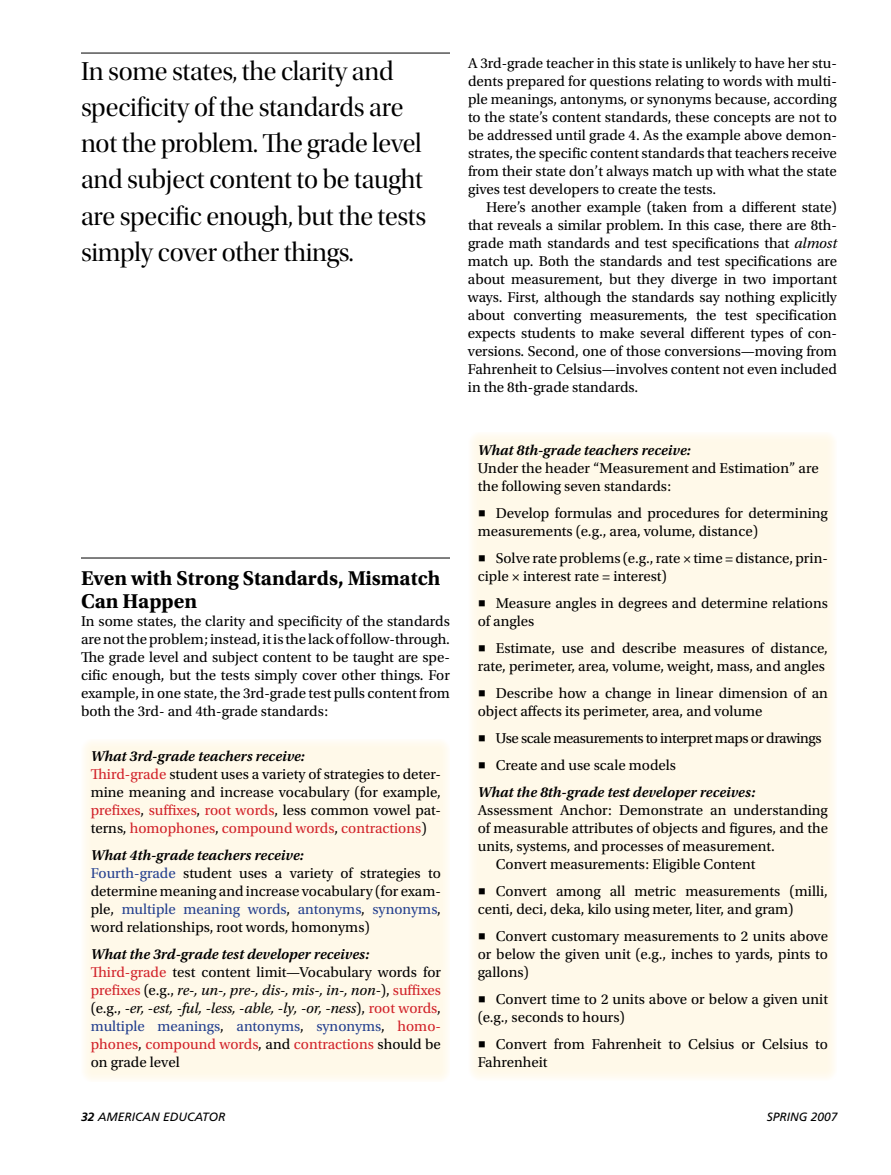
<style>
.page{position:relative;width:891px;height:1175px;background:#fff}
.page>*{position:absolute;margin:0;border:0;box-sizing:border-box;transform-origin:0 0}
.t1{font:27px/36px "Utopia Std Disp";letter-spacing:-.01em;color:#000}
.t2{font:700 21px/22.5px "Utopia Std";color:#000}
.t3{font:700 18px/27px "Utopia Std";color:#000}
.t4{font:15px/18px "Utopia Std";color:#000}
.t5{font:15px/27px "Utopia Std";letter-spacing:-.03em;color:#000}
.t6{font:italic 600 15px "Utopia Std";color:#000}
.t7{font:italic 12px "Frutiger LT Std";color:#000}
.s1{font-style:italic}
.s2{font-weight:600;font-style:italic}
.s3{color:#d2232a}
.s4{color:#24408f}
.s5{font-weight:700}
</style>
<div class="page">
<hr style="left:81px;top:53px;width:369px;height:1px;background:#000">
<hr style="left:81px;top:557px;width:369px;height:1px;background:#000">
<div style="left:469px;top:432px;width:368px;height:648px;background:#fff9e9"></div>
<div style="left:82px;top:739px;width:368px;height:343px;background:#fff9e9"></div>
<h1 class="t1" style="left:81px;top:54px;width:347px">In some states, the clarity and specificity of the standards are not the problem. The grade level and subject content to be taught are specific enough, but the tests simply cover other things.</h1>
<p class="t4" style="left:468px;top:54px;width:371px;text-align:justify">A 3rd-grade teacher in this state is unlikely to have her stu&shy;dents prepared for questions relating to words with multi&shy;ple meanings, antonyms, or synonyms because, according to the state’s content standards, these concepts are not to be addressed until grade 4. As the example above demon&shy;strates, the specific content standards that teachers receive from their state don’t always match up with what the state gives test developers to create the tests.</p>
<p class="t4" style="left:468px;top:198px;width:371px;text-align:justify;text-indent:18px">Here’s another example (taken from a different state) that reveals a similar problem. In this case, there are 8th&shy;grade math standards and test specifications that <span class="s1">almost </span>match up. Both the standards and test specifications are about measurement, but they diverge in two important ways. First, although the standards say nothing explicitly about converting measurements, the test specification expects students to make several different types of con&shy;versions. Second, one of those conversions—moving from Fahrenheit to Celsius—involves content not even included in the 8th-grade standards.</p>
<h2 class="t2" style="left:81px;top:567px;width:361px">Even with Strong Standards, Mismatch<br>Can Happen</h2>
<p class="t4" style="left:81px;top:612px;width:371px;text-align:justify">In some states, the clarity and specificity of the standards are not the problem; instead, it is the lack of follow-through.<br>The grade level and subject content to be taught are spe&shy;cific enough, but the tests simply cover other things. For example, in one state, the 3rd-grade test pulls content from both the 3rd- and 4th-grade standards:</p>
<p class="t4" style="left:91px;top:747px;width:352px"><span class="s2">What 3rd-grade teachers receive:<br></span><span class="s3">Third-grade</span> student uses a variety of strategies to deter&shy;mine meaning and increase vocabulary (for example, <span class="s3">prefixes</span>, <span class="s3">suffixes</span>, <span class="s3">root words</span>, less common vowel pat&shy;terns, <span class="s3">homophones</span>, <span class="s3">compound words</span>, <span class="s3">contractions</span>)</p>
<p class="t4" style="left:91px;top:846px;width:352px"><span class="s2">What 4th-grade teachers receive:<br></span><span class="s4">Fourth-grade</span> student uses a variety of strategies to determine meaning and increase vocabulary (for exam&shy;ple, <span class="s4">multiple meaning words</span>, <span class="s4">antonyms</span>, <span class="s4">synonyms</span>, word relationships, root words, homonyms)</p>
<p class="t4" style="left:91px;top:945px;width:352px"><span class="s2">What the 3rd-grade test developer receives:<br></span><span class="s3">Third-grade</span> test content limit—Vocabulary words for <span class="s3">prefixes</span> (e.g., <span class="s1">re-, un-, pre-, dis-, mis-, in-, non-</span>), <span class="s3">suffixes </span>(e.g., <span class="s1">-er, -est, -ful, -less, -able, -ly, -or, -ness</span>), <span class="s3">root words</span>, <span class="s4">multiple meanings</span>, <span class="s4">antonyms</span>, <span class="s4">synonyms</span>, <span class="s3">homo&shy;phones</span>, <span class="s3">compound words</span>, and <span class="s3">contractions</span> should be on grade level</p>
<p class="t6" style="left:478px;top:441px;width:214px">What 8th-grade teachers receive:</p>
<p class="t4" style="left:478px;top:459px;width:342px">Under the header “Measurement and Estimation” are the following seven standards:</p>
<p class="t4" style="left:478px;top:504px;width:352px;text-indent:18px">Develop formulas and procedures for determining measurements (e.g., area, volume, distance)</p>
<p class="t4" style="left:478px;top:549px;width:352px;text-indent:18px">Solve rate problems (e.g., rate × time = distance, prin&shy;ciple × interest rate = interest)</p>
<p class="t4" style="left:478px;top:594px;width:352px;text-indent:18px">Measure angles in degrees and determine relations of angles</p>
<p class="t4" style="left:478px;top:639px;width:352px;text-align:right">Estimate, use and describe measures of distance, rate, perimeter, area, volume, weight, mass, and angles</p>
<p class="t4" style="left:478px;top:684px;width:352px;text-indent:18px">Describe how a change in linear dimension of an object affects its perimeter, area, and volume</p>
<p class="t5" style="left:496px;top:724px;width:327px">Use scale measurements to interpret maps or drawings<br>Create and use scale models</p>
<p class="t6" style="left:478px;top:783px;width:279px">What the 8th-grade test developer receives:</p>
<p class="t4" style="left:478px;top:801px;width:352px">Assessment Anchor: Demonstrate an understanding</p>
<p class="t4" style="left:478px;top:819px;width:352px">of measurable attributes of objects and figures, and the</p>
<p class="t4" style="left:478px;top:837px;width:299px">units, systems, and processes of measurement.</p>
<p class="t4" style="left:496px;top:855px;width:261px">Convert measurements: Eligible Content</p>
<p class="t4" style="left:478px;top:882px;width:352px;text-indent:18px">Convert among all metric measurements (milli, centi, deci, deka, kilo using meter, liter, and gram)</p>
<p class="t4" style="left:478px;top:927px;width:352px;text-align:justify;text-indent:18px">Convert customary measurements to 2 units above or below the given unit (e.g., inches to yards, pints to gallons)</p>
<p class="t4" style="left:478px;top:990px;width:352px;text-indent:18px">Convert time to 2 units above or below a given unit (e.g., seconds to hours)</p>
<p class="t4" style="left:478px;top:1035px;width:352px;text-indent:18px">Convert from Fahrenheit to Celsius or Celsius to<br>Fahrenheit</p>
<p class="t3" style="left:478px;top:498px;width:10px">■</p>
<p class="t3" style="left:478px;top:543px;width:10px">■</p>
<p class="t3" style="left:478px;top:588px;width:10px">■</p>
<p class="t3" style="left:478px;top:633px;width:10px">■</p>
<p class="t3" style="left:478px;top:678px;width:10px">■</p>
<p class="t3" style="left:478px;top:723px;width:10px">■ ■</p>
<p class="t3" style="left:478px;top:876px;width:10px">■</p>
<p class="t3" style="left:478px;top:921px;width:10px">■</p>
<p class="t3" style="left:478px;top:984px;width:10px">■</p>
<p class="t3" style="left:478px;top:1029px;width:10px">■</p>
<p class="t7" style="left:81px;top:1109px;width:146px"><span class="s5">32</span> AMERICAN EDUCATOR</p>
<p class="t7" style="left:767px;top:1109px;width:72px">SPRING 2007</p>
</div>
